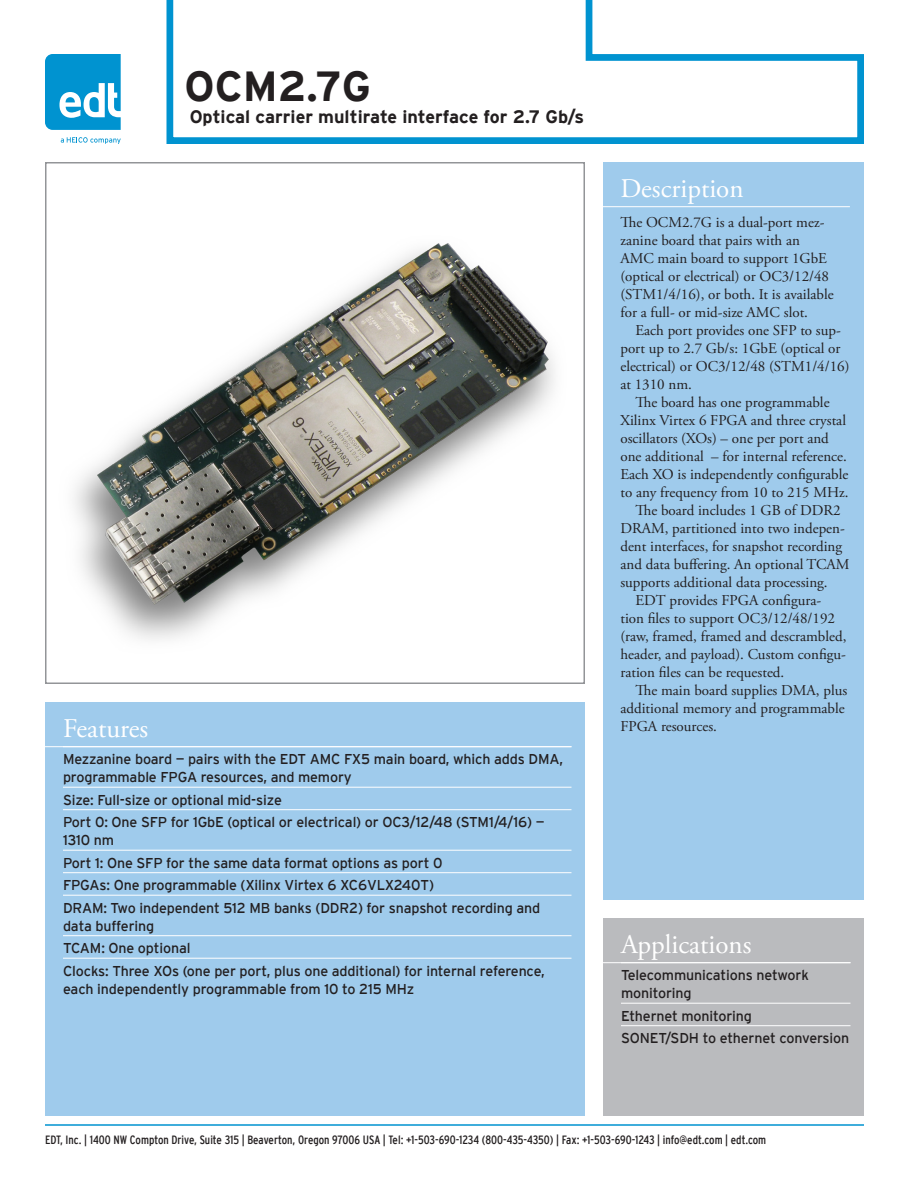
<style>
.page{position:relative;width:918px;height:1188px;background:#fff}
.page>*{position:absolute;margin:0;border:0;box-sizing:border-box;transform-origin:0 0}
.PAGE-TOP_ProdTitle{font:700 42px "Interstate";color:#231f20}
.Hd_-_White{font:27px "Adobe Garamond Pro";color:#fff}
.PAGE-TOP_ProdSubtitl{font:700 18px "Interstate";color:#231f20}
.Bo_-_Description{font:15px "Adobe Garamond Pro";color:#231f20}
.Bo_-_Fea_App{font:14.25px/18px "Interstate";letter-spacing:-.01em;color:#231f20}
.t1{font:condensed 12px "Interstate";color:#231f20}
</style>
<div class="page">
<svg style="left:166px;top:0;width:698px;height:144px"></svg>
<hr style="left:45px;top:1124px;width:819px;height:2px;background:#0093d0">
<div style="left:603px;top:162px;width:261px;height:738px;background:#9fcbec"></div>
<div style="left:45px;top:702px;width:540px;height:414px;background:#9fcbec"></div>
<div style="left:603px;top:918px;width:261px;height:198px;background:#babbbe"></div>
<hr style="left:45px;top:746px;width:527px;height:1px;background:#fff">
<hr style="left:63px;top:787px;width:509px;height:1px;background:#fff">
<hr style="left:63px;top:809px;width:509px;height:1px;background:#fff">
<hr style="left:63px;top:850px;width:509px;height:1px;background:#fff">
<hr style="left:63px;top:872px;width:509px;height:1px;background:#fff">
<hr style="left:63px;top:895px;width:509px;height:1px;background:#fff">
<hr style="left:63px;top:935px;width:509px;height:1px;background:#fff">
<hr style="left:63px;top:958px;width:509px;height:1px;background:#fff">
<hr style="left:603px;top:962px;width:247px;height:1px;background:#fff">
<hr style="left:621px;top:1003px;width:229px;height:1px;background:#fff">
<hr style="left:621px;top:1025px;width:229px;height:1px;background:#fff">
<hr style="left:602px;top:206px;width:248px;height:1px;background:#fff">
<svg style="left:45px;top:54px;width:76px;height:76px"></svg>
<svg style="left:61px;top:137px;width:60px;height:7px"></svg>
<img style="left:74px;top:243px;width:481px;height:397px">
<div style="left:45px;top:162px;width:540px;height:522px;border:2px solid #939598"></div>
<p class="PAGE-TOP_ProdTitle" style="left:184px;top:63px;width:188px">OCM2.7G</p>
<p class="PAGE-TOP_ProdSubtitl" style="left:190px;top:106px;width:396px">Optical carrier multirate interface for 2.7 Gb/s</p>
<p class="Hd_-_White" style="left:63px;top:713px;width:87px">Features</p>
<p class="Bo_-_Fea_App" style="left:63px;top:750px;width:502px">Mezzanine board — pairs with the EDT AMC FX5 main board, which adds DMA, programmable FPGA resources, and memory</p>
<p class="Bo_-_Fea_App" style="left:63px;top:791px;width:220px">Size: Full-size or optional mid-size</p>
<p class="Bo_-_Fea_App" style="left:63px;top:813px;width:483px">Port 0: One SFP for 1GbE (optical or electrical) or OC3/12/48 (STM1/4/16) —<br>1310 nm</p>
<p class="Bo_-_Fea_App" style="left:63px;top:854px;width:381px">Port 1: One SFP for the same data format options as port 0</p>
<p class="Bo_-_Fea_App" style="left:63px;top:876px;width:373px">FPGAs: One programmable (Xilinx Virtex 6 XC6VLX240T)</p>
<p class="Bo_-_Fea_App" style="left:63px;top:899px;width:479px">DRAM: Two independent 512 MB banks (DDR2) for snapshot recording and data buffering</p>
<p class="Bo_-_Fea_App" style="left:63px;top:939px;width:129px">TCAM: One optional</p>
<p class="Bo_-_Fea_App" style="left:63px;top:962px;width:483px">Clocks: Three XOs (one per port, plus one additional) for internal reference, each independently programmable from 10 to 215 MHz</p>
<p class="Hd_-_White" style="left:620px;top:173px;width:125px">Description</p>
<p class="Bo_-_Description" style="left:620px;top:214px;width:206px">The OCM2.7G is a dual-port mez-</p>
<p class="Bo_-_Description" style="left:620px;top:232px;width:181px">zanine board that pairs with an</p>
<p class="Bo_-_Description" style="left:620px;top:250px;width:208px">AMC main board to support 1GbE</p>
<p class="Bo_-_Description" style="left:620px;top:268px;width:210px">(optical or electrical) or OC3/12/48</p>
<p class="Bo_-_Description" style="left:620px;top:286px;width:215px">(STM1/4/16), or both. It is available</p>
<p class="Bo_-_Description" style="left:620px;top:304px;width:189px">for a full- or mid-size AMC slot.</p>
<p class="Bo_-_Description" style="left:635px;top:322px;width:207px">Each port provides one SFP to sup-</p>
<p class="Bo_-_Description" style="left:620px;top:340px;width:222px">port up to 2.7 Gb/s: 1GbE (optical or</p>
<p class="Bo_-_Description" style="left:620px;top:358px;width:231px">electrical) or OC3/12/48 (STM1/4/16)</p>
<p class="Bo_-_Description" style="left:620px;top:376px;width:73px">at 1310 nm.</p>
<p class="Bo_-_Description" style="left:635px;top:394px;width:196px">The board has one programmable</p>
<p class="Bo_-_Description" style="left:620px;top:412px;width:227px">Xilinx Virtex 6 FPGA and three crystal</p>
<p class="Bo_-_Description" style="left:620px;top:430px;width:210px">oscillators (XOs) – one per port and</p>
<p class="Bo_-_Description" style="left:620px;top:448px;width:228px">one additional – for internal reference.</p>
<p class="Bo_-_Description" style="left:620px;top:466px;width:230px">Each XO is independently configurable</p>
<p class="Bo_-_Description" style="left:620px;top:484px;width:230px">to any frequency from 10 to 215 MHz.</p>
<p class="Bo_-_Description" style="left:635px;top:502px;width:207px">The board includes 1 GB of DDR2</p>
<p class="Bo_-_Description" style="left:620px;top:520px;width:226px">DRAM, partitioned into two indepen-</p>
<p class="Bo_-_Description" style="left:620px;top:538px;width:223px">dent interfaces, for snapshot recording</p>
<p class="Bo_-_Description" style="left:620px;top:556px;width:231px">and data buffering. An optional TCAM</p>
<p class="Bo_-_Description" style="left:620px;top:574px;width:209px">supports additional data processing.</p>
<p class="Bo_-_Description" style="left:635px;top:592px;width:187px">EDT provides FPGA configura-</p>
<p class="Bo_-_Description" style="left:620px;top:610px;width:216px">tion files to support OC3/12/48/192</p>
<p class="Bo_-_Description" style="left:620px;top:628px;width:228px">(raw, framed, framed and descrambled,</p>
<p class="Bo_-_Description" style="left:620px;top:646px;width:227px">header, and payload). Custom configu-</p>
<p class="Bo_-_Description" style="left:620px;top:664px;width:165px">ration files can be requested.</p>
<p class="Bo_-_Description" style="left:635px;top:682px;width:213px">The main board supplies DMA, plus</p>
<p class="Bo_-_Description" style="left:620px;top:700px;width:226px">additional memory and programmable</p>
<p class="Bo_-_Description" style="left:620px;top:718px;width:98px">FPGA resources.</p>
<p class="Hd_-_White" style="left:621px;top:929px;width:132px">Applications</p>
<p class="Bo_-_Fea_App" style="left:621px;top:966px;width:189px">Telecommunications network monitoring</p>
<p class="Bo_-_Fea_App" style="left:621px;top:1007px;width:132px">Ethernet monitoring</p>
<p class="Bo_-_Fea_App" style="left:621px;top:1029px;width:230px">SONET/SDH to ethernet conversion</p>
<p class="t1" style="left:45px;top:1133px;width:723px">EDT, Inc. | 1400 NW Compton Drive, Suite 315 | Beaverton, Oregon 97006 USA | Tel: +1-503-690-1234 (800-435-4350) | Fax: +1-503-690-1243 | info@edt.com | edt.com</p>
</div>
